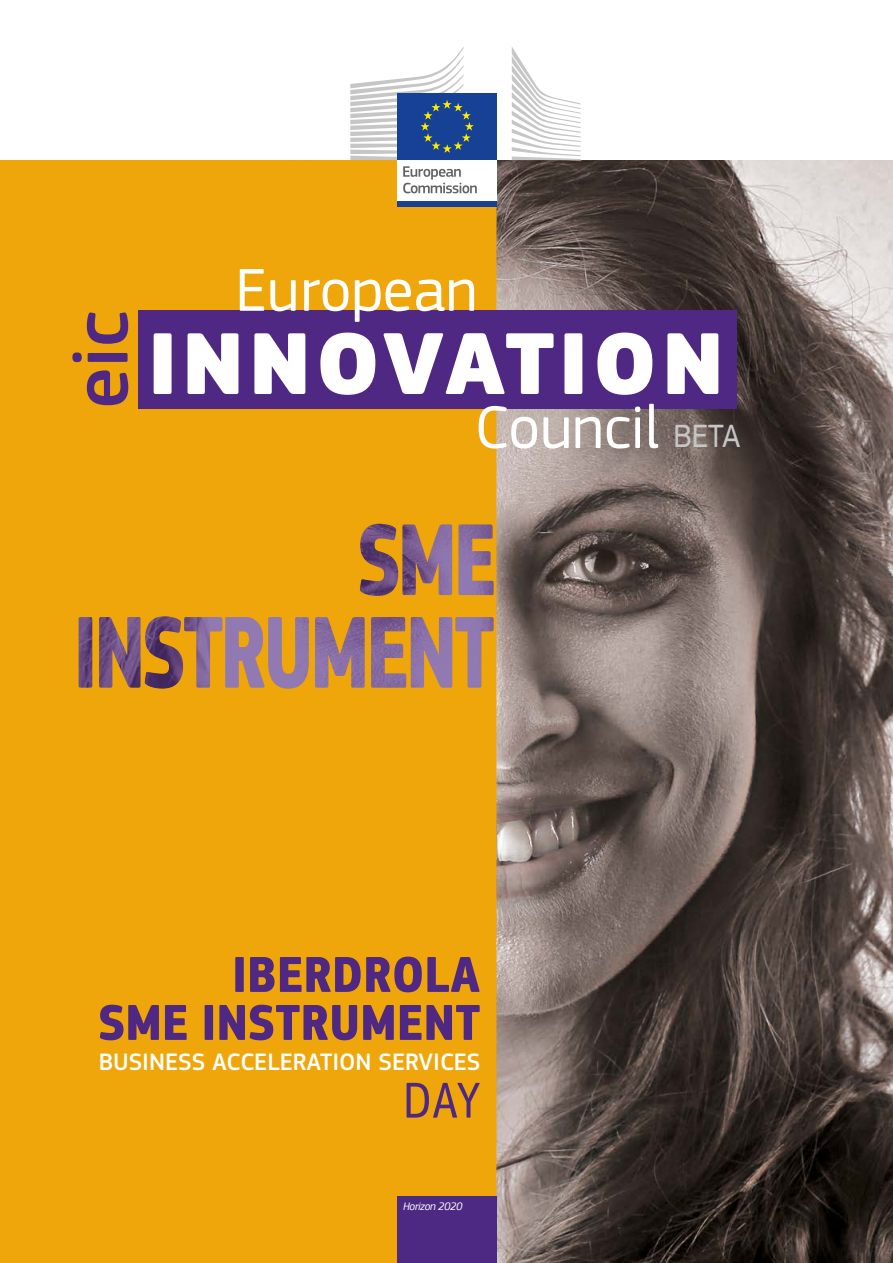
<style>
.page{position:relative;width:893px;height:1263px;background:#fff}
.page>*{position:absolute;margin:0;border:0;box-sizing:border-box;transform-origin:0 0}
.t1{font:900 91.2px "EC Square Sans Pro";letter-spacing:.045em;color:#fff}
.t2{font:500 81.45px "EC Square Sans Pro";color:#4e2883}
.t3{font:62.85px/137.2px "EC Square Sans Pro";color:#fff}
.t4{font:700 52.5px/48px "EC Square Sans Cond Pro";letter-spacing:.02em;color:#4e2883;text-align:right}
.t5{font:52.5px "EC Square Sans Cond Pro";color:#4e2883}
.t6{font:33.9px "EC Square Sans Pro";color:#c6c6c6}
.t7{font:500 24.75px "EC Square Sans Pro";color:#fff}
.t8{font:italic 11.4px "EC Square Sans Pro";letter-spacing:-.03em;color:#fff}
</style>
<div class="page">
<img style="left:496px;top:160px;width:397px;height:1103px">
<div style="left:0;top:160px;width:496px;height:1103px;background:#efa60b"></div>
<svg style="left:595px;top:1055px;width:7px;height:8px"></svg>
<div style="left:138px;top:311px;width:598px;height:98px;background:#4e2883"></div>
<div style="left:397px;top:1196px;width:100px;height:67px;background:#4d2983"></div>
<div style="left:397px;top:158px;width:100px;height:44px;background:#fff"></div>
<svg style="left:403px;top:166px;width:74px;height:27px"></svg>
<div style="left:397px;top:201px;width:100px;height:6px;background:#164194"></div>
<svg style="left:512px;top:47px;width:69px;height:113px"></svg>
<div style="left:397px;top:94px;width:100px;height:66px;background:#164194"></div>
<svg style="left:350px;top:47px;width:124px;height:113px"></svg>
<svg style="left:79px;top:616px;width:415px;height:73px;background:#aa7e63"></svg>
<svg style="left:360px;top:524px;width:134px;height:72px;background:#a27660"></svg>
<h2 class="t2" style="left:53px;top:409px;width:100px;rotate:-90deg">eic</h2>
<h3 class="t3" style="left:474px;top:222px;width:187px;text-indent:-239px">European<br>Council</h3>
<h1 class="t1" style="left:148px;top:307px;width:578px">INNOVATION</h1>
<h3 class="t6" style="left:673px;top:416px;width:69px">BETA</h3>
<h3 class="t4" style="left:99px;top:951px;width:383px">IBERDROLA<br>SME INSTRUMENT</h3>
<p class="t7" style="left:99px;top:1047px;width:383px">BUSINESS ACCELERATION SERVICES</p>
<h3 class="t5" style="left:403px;top:1071px;width:78px">DAY</h3>
<p class="t8" style="left:403px;top:1199px;width:61px">Horizon 2020</p>
</div>
